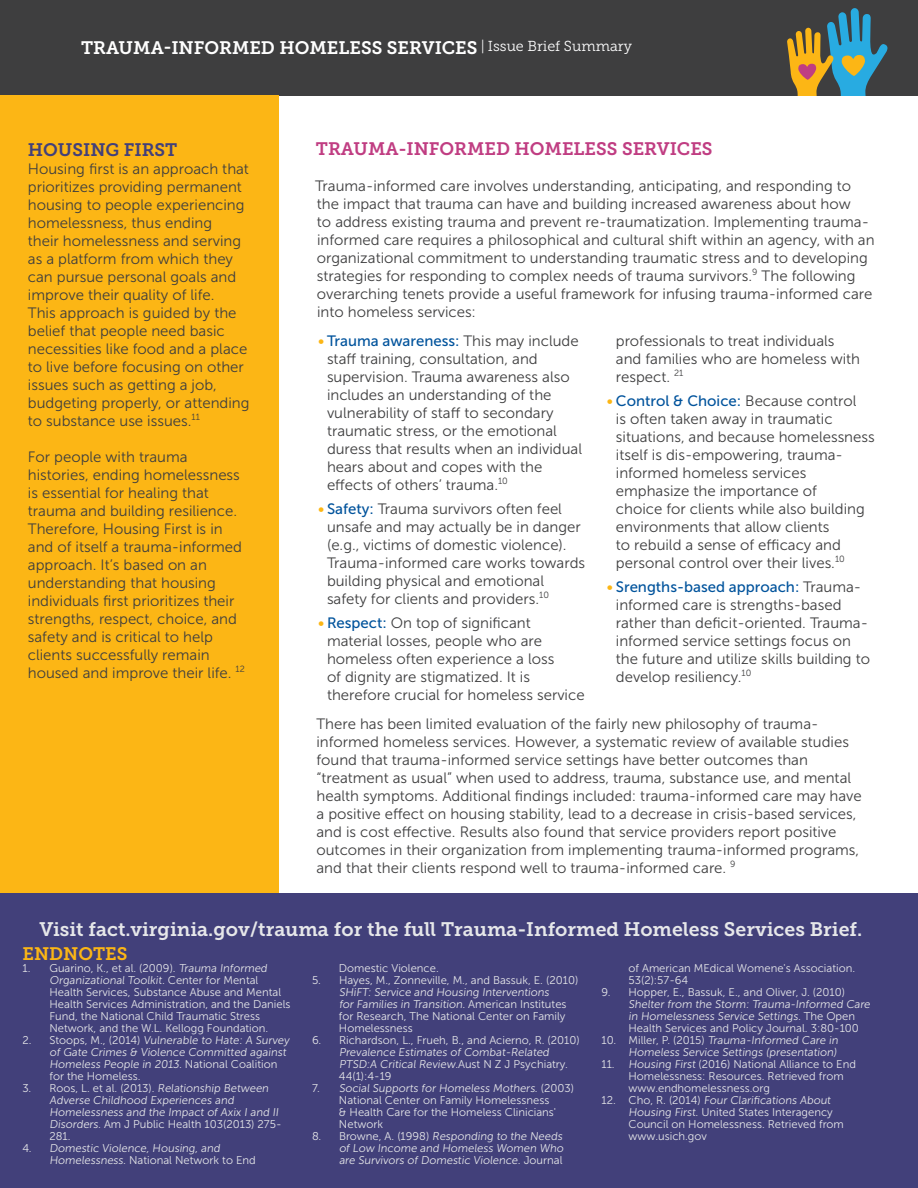
<style>
.page{position:relative;width:918px;height:1188px;background:#fff}
.page>*{position:absolute;margin:0;border:0;box-sizing:border-box;transform-origin:0 0}
.t1{font:19.5px "Museo Slab 700";color:#e6e7e9}
.TXT__Intro_Header{font:18px "Museo Slab 700";color:#fff}
.TXT__Body__Subhead{font:18px "Museo Slab 700";color:#c03d82}
.t2{font:18px "Museo Slab 700";color:#42407a}
.TXT__Body__Header{font:18px "Museo Slab 700";color:#fcb615}
.TXT__Body__Copy{font:15px/18px "Museo Sans 300";color:#3e3e3f}
.t3{font:11.25px/12px "Museo Sans 300";color:#e6e7e9}
.s1{font-family:"Museo Sans 500";color:#fcb615}
.s2{font-family:"Museo Sans 500";color:#01539c}
</style>
<div class="page">
<div style="left:0;top:0;width:918px;height:95px;background:#3e3e3f"></div>
<div style="left:0;top:95px;width:279px;height:870px;background:#fcb615"></div>
<div style="left:0;top:893px;width:918px;height:295px;background:#42407a"></div>
<svg style="left:787px;top:8px;width:101px;height:87px"></svg>
<p class="TXT__Intro_Header" style="left:81px;top:38px;width:553px">TRAUMA-INFORMED HOMELESS SERVICES <sup>|</sup> <sup>Issue</sup> <sup>Brief</sup> <sup>Summary</sup></p>
<p class="t2" style="left:28px;top:140px;width:151px">HOUSING FIRST</p>
<p class="TXT__Body__Copy" style="left:28px;top:160px;width:223px">Housing first is an approach that prioritizes providing permanent housing to people experiencing homelessness, thus ending<br>their homelessness and serving as a platform from which they can pursue personal goals and improve their quality of life.<br>This approach is guided by the belief that people need basic necessities like food and a place to live before focusing on other issues such as getting a job, budgeting properly, or attending to substance use issues.<sup>11</sup></p>
<p class="TXT__Body__Copy" style="left:28px;top:448px;width:218px">For people with trauma histories, ending homelessness is essential for healing that trauma and building resilience.<br>Therefore, Housing First is in and of itself a trauma-informed approach. It’s based on an understanding that housing individuals first prioritizes their strengths, respect, choice, and safety and is critical to help clients successfully remain housed and improve their life. <sup>12</sup></p>
<p class="TXT__Body__Subhead" style="left:316px;top:139px;width:398px">TRAUMA-INFORMED HOMELESS SERVICES</p>
<p class="TXT__Body__Copy" style="left:315px;top:177px;width:561px">Trauma-informed care involves understanding, anticipating, and responding to the impact that trauma can have and building increased awareness about how<br>to address existing trauma and prevent re-traumatization. Implementing trauma&shy;informed care requires a philosophical and cultural shift within an agency, with an organizational commitment to understanding traumatic stress and to developing strategies for responding to complex needs of trauma survivors.<sup>9</sup> The following overarching tenets provide a useful framework for infusing trauma-informed care into homeless services:</p>
<p class="TXT__Body__Copy" style="left:327px;top:332px;width:257px;text-indent:-9px"><span class="s1">•</span> <span class="s2">Trauma awareness:</span> This may include staff training, consultation, and supervision. Trauma awareness also includes an understanding of the vulnerability of staff to secondary traumatic stress, or the emotional duress that results when an individual hears about and copes with the effects of others’ trauma.<sup>10</sup></p>
<p class="TXT__Body__Copy" style="left:327px;top:500px;width:260px;text-indent:-9px"><span class="s1">•</span> <span class="s2">Safety:</span> Trauma survivors often feel unsafe and may actually be in danger (e.g., victims of domestic violence).<br>Trauma-informed care works towards building physical and emotional safety for clients and providers.<sup>10</sup></p>
<p class="TXT__Body__Copy" style="left:327px;top:614px;width:259px;text-indent:-9px"><span class="s1">•</span> <span class="s2">Respect:</span> On top of significant material losses, people who are homeless often experience a loss<br>of dignity are stigmatized. It is therefore crucial for homeless service</p>
<p class="TXT__Body__Copy" style="left:616px;top:332px;width:246px">professionals to treat individuals and families who are homeless with respect. <sup>21</sup></p>
<p class="TXT__Body__Copy" style="left:616px;top:392px;width:260px;text-indent:-9px"><span class="s1">•</span> <span class="s2">Control &amp; Choice:</span> Because control<br>is often taken away in traumatic situations, and because homelessness itself is dis-empowering, trauma&shy;informed homeless services emphasize the importance of<br>choice for clients while also building environments that allow clients<br>to rebuild a sense of efficacy and personal control over their lives.<sup>10</sup></p>
<p class="TXT__Body__Copy" style="left:616px;top:578px;width:256px;text-indent:-9px"><span class="s1">•</span> <span class="s2">Srengths-based approach:</span> Trauma&shy;informed care is strengths-based rather than deficit-oriented. Trauma&shy;informed service settings focus on the future and utilize skills building to develop resiliency.<sup>10</sup></p>
<p class="TXT__Body__Copy" style="left:316px;top:715px;width:547px">There has been limited evaluation of the fairly new philosophy of trauma&shy;informed homeless services. However, a systematic review of available studies found that trauma-informed service settings have better outcomes than “treatment as usual” when used to address, trauma, substance use, and mental health symptoms. Additional findings included: trauma-informed care may have a positive effect on housing stability, lead to a decrease in crisis-based services, and is cost effective. Results also found that service providers report positive outcomes in their organization from implementing trauma-informed programs, and that their clients respond well to trauma-informed care. <sup>9</sup></p>
<p class="t1" style="left:40px;top:918px;width:824px">Visit fact.virginia.gov/trauma for the full Trauma-Informed Homeless Services Brief.</p>
<p class="TXT__Body__Header" style="left:22px;top:944px;width:107px">ENDNOTES</p>
<p class="t3" style="left:49px;top:963px;width:242px;text-indent:-27px">1. Guarino, K., et al. (2009). Trauma Informed Organizational Toolkit. Center for Mental Health Services, Substance Abuse and Mental Health Services Administration, and the Daniels Fund, the National Child Traumatic Stress Network, and the W.L. Kellogg Foundation.</p>
<p class="t3" style="left:49px;top:1035px;width:241px;text-indent:-27px">2. Stoops, M., (2014) Vulnerable to Hate: A Survey of Gate Crimes &amp; Violence Committed against Homeless People in 2013. National Coalition for the Homeless.</p>
<p class="t3" style="left:49px;top:1083px;width:234px;text-indent:-27px">3. Roos, L. et al. (2013). Relationship Between Adverse Childhood Experiences and Homelessness and the Impact of Axix I and II Disorders. Am J Public Health 103(2013) 275- 281.</p>
<p class="t3" style="left:50px;top:1143px;width:208px;text-indent:-27px">4. Domestic Violence, Housing, and<br>Homelessness. National Network to End</p>
<p class="t3" style="left:339px;top:963px;width:101px">Domestic Violence.</p>
<p class="t3" style="left:339px;top:975px;width:241px;text-indent:-27px">5. Hayes, M., Zonneville, M., and Bassuk, E. (2010)<br>SHiFT: Service and Housing Interventions<br>for Families in Transition. American Institutes for Research, The National Center on Family Homelessness</p>
<p class="t3" style="left:339px;top:1035px;width:242px;text-indent:-27px">6. Richardson, L., Frueh, B., and Acierno, R. (2010)<br>Prevalence Estimates of Combat-Related PTSD:A Critical Review.Aust N Z J Psychiatry.<br>44(1):4-19</p>
<p class="t3" style="left:339px;top:1083px;width:237px;text-indent:-27px">7. Social Supports for Homeless Mothers. (2003)<br>National Center on Family Homelessness<br>&amp; Health Care for the Homeless Clinicians' Network</p>
<p class="t3" style="left:339px;top:1131px;width:228px;text-align:justify;text-indent:-27px">8. Browne, A. (1998) Responding to the Needs of Low Income and Homeless Women Who are Survivors of Domestic Violence. Journal</p>
<p class="t3" style="left:629px;top:963px;width:228px">of American MEdical Womene's Association.<br>53(2):57-64</p>
<p class="t3" style="left:628px;top:987px;width:245px;text-indent:-27px">9. Hopper, E., Bassuk, E., and Oliver, J. (2010)<br>Shelter from the Storm: Trauma-Informed Care in Homelessness Service Settings. The Open Health Services and Policy Journal. 3:80-100</p>
<p class="t3" style="left:602px;top:1035px;width:240px;text-align:right">10. Miller, P. (2015) Trauma-Informed Care in<br>Homeless Service Settings (presentation)</p>
<p class="t3" style="left:628px;top:1059px;width:229px;text-indent:-27px">11. Housing First (2016) National Alliance to End<br>Homelessness: Resources. Retrieved from www.endhomelessness.org</p>
<p class="t3" style="left:628px;top:1095px;width:217px;text-indent:-27px">12. Cho, R. (2014) Four Clarifications About Housing First. United States Interagency Council on Homelessness. Retrieved from www.usich.gov</p>
</div>
